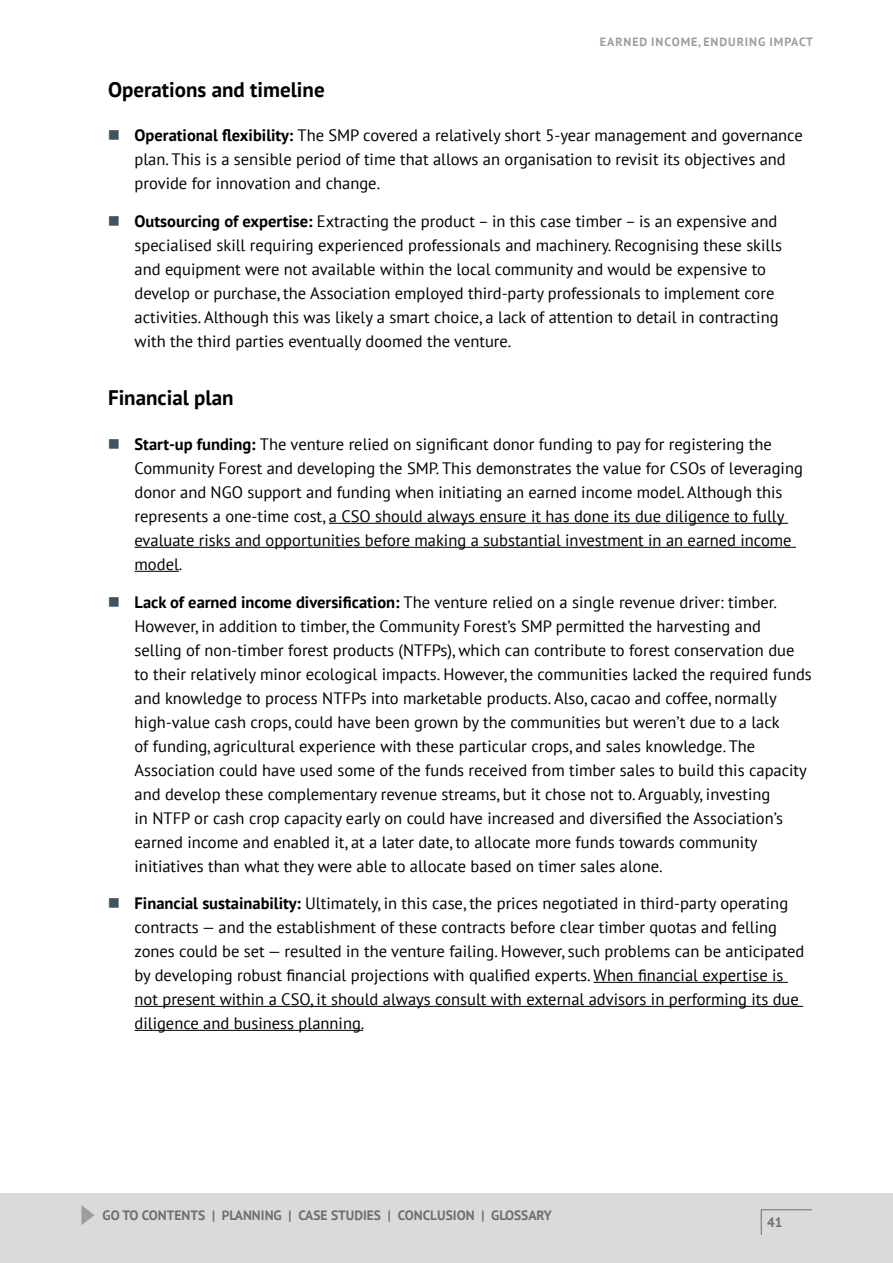
<style>
.page{position:relative;width:893px;height:1263px;background:#fff}
.page>*{position:absolute;margin:0;border:0;box-sizing:border-box;transform-origin:0 0}
.t1{font:700 21px "PT Sans";color:#000}
.t2{font:16.5px/24px "PT Sans";color:#000}
.t3{font:700 13.5px "PT Sans";color:#706f6f}
.t4{font:700 12px "PT Sans";letter-spacing:.08em;color:#9d9d9c}
.s1{color:#3d5461}
.s2{font-weight:700}
</style>
<div class="page">
<div style="left:0;top:1193px;width:893px;height:70px;background:#dadada"></div>
<svg style="left:761px;top:1209px;width:51px;height:26px"></svg>
<svg style="left:81px;top:1205px;width:13px;height:20px"></svg>
<hr style="left:329px;top:523px;width:459px;height:1px;background:#000">
<hr style="left:135px;top:547px;width:661px;height:1px;background:#000">
<hr style="left:135px;top:571px;width:44px;height:1px;background:#000">
<hr style="left:594px;top:982px;width:194px;height:1px;background:#000">
<hr style="left:135px;top:1006px;width:668px;height:1px;background:#000">
<hr style="left:135px;top:1030px;width:228px;height:1px;background:#000">
<p class="t4" style="left:600px;top:34px;width:215px">EARNED INCOME, ENDURING IMPACT</p>
<p class="t1" style="left:108px;top:75px;width:218px">Operations and timeline</p>
<p class="t2" style="left:135px;top:123px;width:670px;text-indent:-27px"><span class="s1">■</span> <span class="s2">Operational flexibility:</span> The SMP covered a relatively short 5-year management and governance plan. This is a sensible period of time that allows an organisation to revisit its objectives and provide for innovation and change.</p>
<p class="t2" style="left:135px;top:209px;width:649px;text-indent:-27px"><span class="s1">■</span> <span class="s2">Outsourcing of expertise:</span> Extracting the product – in this case timber – is an expensive and specialised skill requiring experienced professionals and machinery. Recognising these skills and equipment were not available within the local community and would be expensive to develop or purchase, the Association employed third-party professionals to implement core activities. Although this was likely a smart choice, a lack of attention to detail in contracting with the third parties eventually doomed the venture.</p>
<p class="t1" style="left:108px;top:384px;width:127px">Financial plan</p>
<p class="t2" style="left:135px;top:432px;width:670px;text-indent:-27px"><span class="s1">■</span> <span class="s2">Start-up funding:</span> The venture relied on significant donor funding to pay for registering the Community Forest and developing the SMP. This demonstrates the value for CSOs of leveraging donor and NGO support and funding when initiating an earned income model. Although this represents a one-time cost, a CSO should always ensure it has done its due diligence to fully evaluate risks and opportunities before making a substantial investment in an earned income model.</p>
<p class="t2" style="left:135px;top:589px;width:679px;text-indent:-27px"><span class="s1">■</span> <span class="s2">Lack of earned income diversification:</span> The venture relied on a single revenue driver: timber.<br>However, in addition to timber, the Community Forest’s SMP permitted the harvesting and selling of non-timber forest products (NTFPs), which can contribute to forest conservation due to their relatively minor ecological impacts. However, the communities lacked the required funds and knowledge to process NTFPs into marketable products. Also, cacao and coffee, normally high-value cash crops, could have been grown by the communities but weren’t due to a lack<br>of funding, agricultural experience with these particular crops, and sales knowledge. The Association could have used some of the funds received from timber sales to build this capacity and develop these complementary revenue streams, but it chose not to. Arguably, investing<br>in NTFP or cash crop capacity early on could have increased and diversified the Association’s earned income and enabled it, at a later date, to allocate more funds towards community initiatives than what they were able to allocate based on timer sales alone.</p>
<p class="t2" style="left:135px;top:891px;width:671px;text-indent:-27px"><span class="s1">■</span> <span class="s2">Financial sustainability:</span> Ultimately, in this case, the prices negotiated in third-party operating contracts — and the establishment of these contracts before clear timber quotas and felling zones could be set — resulted in the venture failing. However, such problems can be anticipated by developing robust financial projections with qualified experts. When financial expertise is not present within a CSO, it should always consult with external advisors in performing its due diligence and business planning.</p>
<p class="t3" style="left:102px;top:1206px;width:451px">GO TO CONTENTS | PLANNING | CASE STUDIES | CONCLUSION | GLOSSARY</p>
<p class="t3" style="left:767px;top:1213px;width:17px">41</p>
</div>
